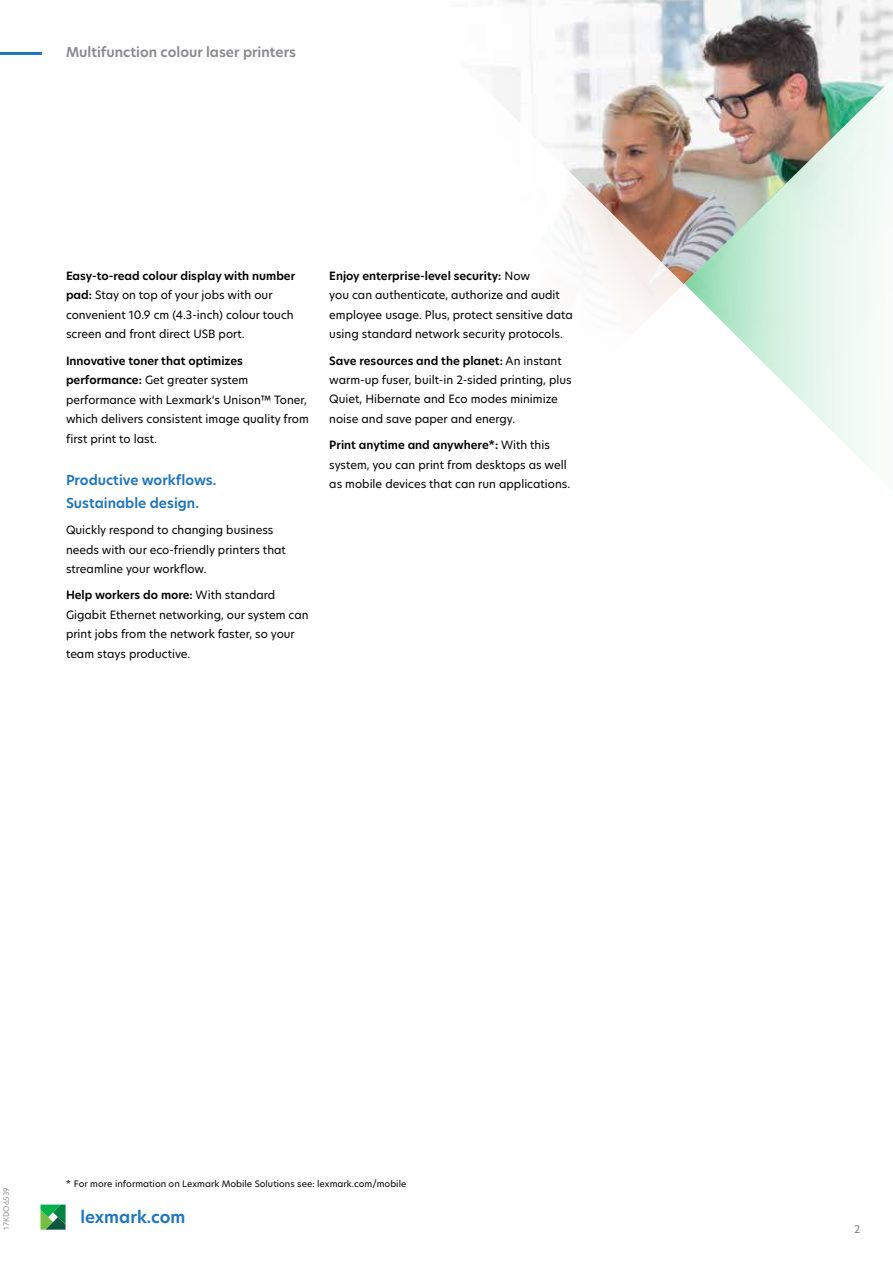
<style>
.page{position:relative;width:893px;height:1263px;background:#fff}
.page>*{position:absolute;margin:0;border:0;box-sizing:border-box;transform-origin:0 0}
.t1{font:600 16.5px "TP Hero";color:#1c75bc}
.t2{font:600 13.5px/22.5px "TP Hero";color:#1c75bc}
.t3{font:600 13.5px "TP Hero";color:#888a8d}
.t4{font:11.25px/19.5px "TP Hero";color:#000}
.t5{font:10.5px "TP Hero";color:#7e7e85}
.t6{font:8.7px "TP Hero";color:#000}
.t7{font:7.5px "TP Hero";color:#939598}
.s1{font-weight:600}
</style>
<div class="page">
<hr style="left:0;top:52px;width:42px;height:3px;background:#1c75bc">
<svg style="left:40px;top:1204px;width:26px;height:26px"></svg>
<svg style="left:490px;top:0;width:403px;height:321px;fill:#f7f5f5"></svg>
<img style="left:684px;top:62px;width:209px;height:404px">
<p class="t3" style="left:66px;top:43px;width:231px">Multifunction colour laser printers</p>
<p class="t4" style="left:66px;top:266px;width:231px"><span class="s1">Easy-to-read colour display with number pad:</span> Stay on top of your jobs with our convenient 10.9 cm (4.3-inch) colour touch screen and front direct USB port.</p>
<p class="t4" style="left:66px;top:350px;width:244px"><span class="s1">Innovative toner that optimizes performance:</span> Get greater system performance with Lexmark’s Unison™ Toner, which delivers consistent image quality from first print to last.</p>
<p class="t2" style="left:66px;top:469px;width:152px">Productive workflows.<br>Sustainable design.</p>
<p class="t4" style="left:66px;top:520px;width:221px">Quickly respond to changing business needs with our eco-friendly printers that streamline your workflow.</p>
<p class="t4" style="left:66px;top:585px;width:244px"><span class="s1">Help workers do more:</span> With standard Gigabit Ethernet networking, our system can print jobs from the network faster, so your team stays productive.</p>
<p class="t4" style="left:329px;top:266px;width:245px"><span class="s1">Enjoy enterprise-level security:</span> Now<br>you can authenticate, authorize and audit employee usage. Plus, protect sensitive data using standard network security protocols.</p>
<p class="t4" style="left:329px;top:350px;width:244px"><span class="s1">Save resources and the planet:</span> An instant warm-up fuser, built-in 2-sided printing, plus Quiet, Hibernate and Eco modes minimize noise and save paper and energy.</p>
<p class="t4" style="left:329px;top:435px;width:242px"><span class="s1">Print anytime and anywhere*:</span> With this system, you can print from desktops as well as mobile devices that can run applications.</p>
<p class="t7" style="left:1px;top:1230px;width:44px;rotate:-90deg">17KDO6539</p>
<p class="t6" style="left:66px;top:1178px;width:342px">* For more information on Lexmark Mobile Solutions see: lexmark.com/mobile</p>
<h1 class="t1" style="left:80px;top:1206px;width:106px">lexmark.com</h1>
<p class="t5" style="left:854px;top:1222px;width:8px">2</p>
</div>
